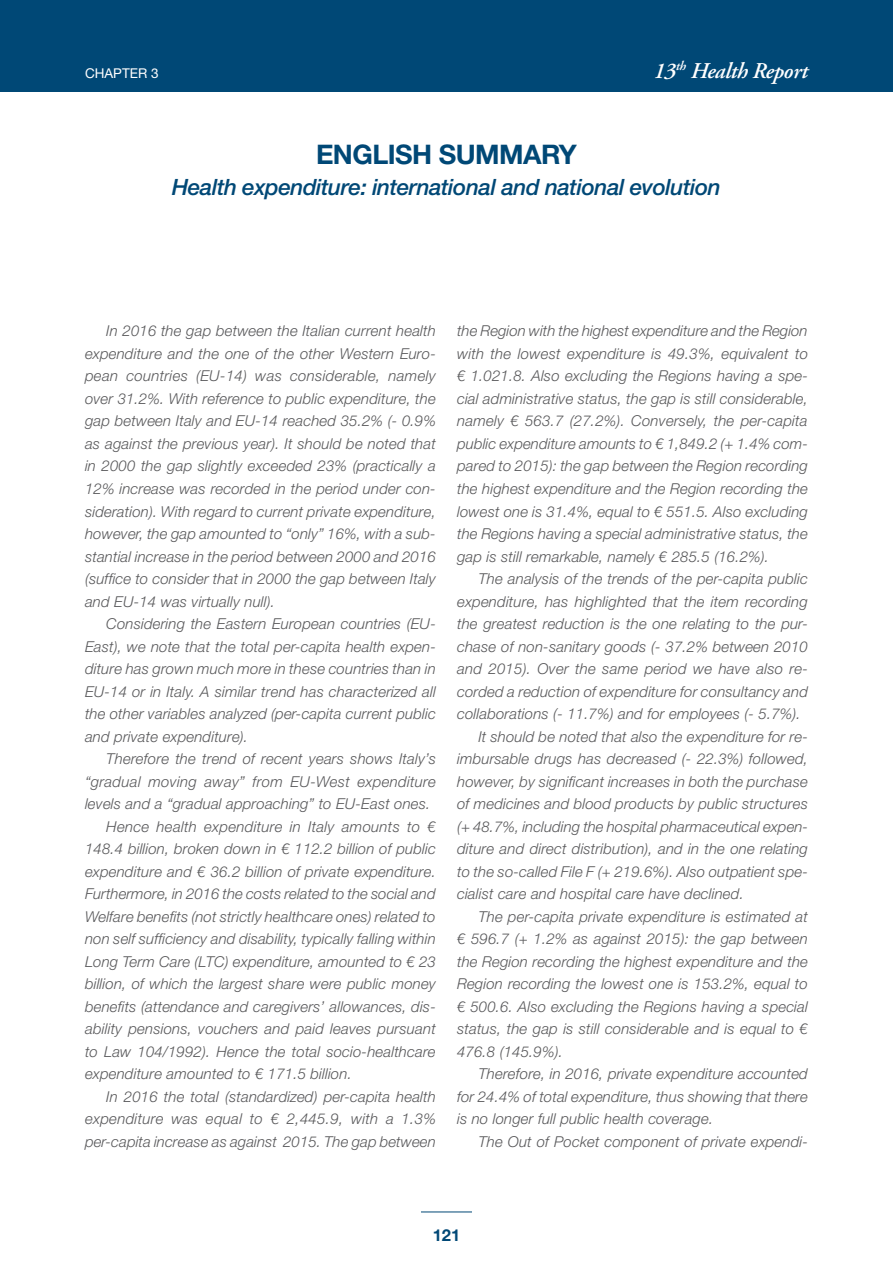
<style>
.page{position:relative;width:893px;height:1263px;background:#fff}
.page>*{position:absolute;margin:0;border:0;box-sizing:border-box;transform-origin:0 0}
.t1{font:700 27px "Helvetica Neue LT Std";letter-spacing:-.02em;color:#004876}
.t2{font:italic 500 22.5px "Helvetica Neue LT Std";letter-spacing:-.02em;color:#004876}
.t3{font:italic 600 22.5px "Adobe Garamond Pro";letter-spacing:-.02em;color:#fff}
.t4{font:700 16.5px "Helvetica Neue LT Std";color:#004876}
.t5{font:italic 300 15px/22.5px "Helvetica Neue LT Std";letter-spacing:.01em;color:#58585a;text-align:justify}
.t6{font:13.5px "Helvetica Neue LT Std";color:#fff}
</style>
<div class="page">
<div style="left:0;top:0;width:893px;height:91px;background:#004876"></div>
<hr style="left:0;top:91px;width:893px;height:1px;background:#004876">
<hr style="left:421px;top:1211px;width:51px;height:1px;background:#004876">
<p class="t6" style="left:85px;top:65px;width:75px">CHAPTER 3</p>
<h2 class="t3" style="left:654px;top:58px;width:156px">13<sup>th</sup> Health Report</h2>
<h1 class="t1" style="left:316px;top:138px;width:262px">ENGLISH SUMMARY</h1>
<h2 class="t2" style="left:172px;top:174px;width:550px">Health expenditure: international and national evolution</h2>
<p class="t5" style="left:85px;top:320px;width:352px;text-indent:21px">In 2016 the gap between the Italian current health expenditure and the one of the other Western Euro&shy;pean countries (EU-14) was considerable, namely over 31.2%. With reference to public expenditure, the gap between Italy and EU-14 reached 35.2% (- 0.9% as against the previous year). It should be noted that in 2000 the gap slightly exceeded 23% (practically a 12% increase was recorded in the period under con&shy;sideration). With regard to current private expenditure, however, the gap amounted to “only” 16%, with a sub&shy;stantial increase in the period between 2000 and 2016 (suffice to consider that in 2000 the gap between Italy and EU-14 was virtually null).</p>
<p class="t5" style="left:85px;top:612px;width:352px;text-indent:21px">Considering the Eastern European countries (EU-East), we note that the total per-capita health expen&shy;diture has grown much more in these countries than in EU-14 or in Italy. A similar trend has characterized all the other variables analyzed (per-capita current public and private expenditure).</p>
<p class="t5" style="left:106px;top:747px;width:331px">Therefore the trend of recent years shows Italy’s</p>
<p class="t5" style="left:85px;top:770px;width:353px">“gradual moving away” from EU-West expenditure</p>
<p class="t5" style="left:85px;top:792px;width:347px">levels and a “gradual approaching” to EU-East ones.</p>
<p class="t5" style="left:106px;top:815px;width:331px">Hence health expenditure in Italy amounts to €</p>
<p class="t5" style="left:85px;top:837px;width:352px">148.4 billion, broken down in € 112.2 billion of public</p>
<p class="t5" style="left:85px;top:860px;width:352px">expenditure and € 36.2 billion of private expenditure.</p>
<p class="t5" style="left:85px;top:882px;width:352px">Furthermore, in 2016 the costs related to the social and</p>
<p class="t5" style="left:85px;top:905px;width:352px">Welfare benefits (not strictly healthcare ones) related to</p>
<p class="t5" style="left:85px;top:927px;width:352px">non self sufficiency and disability, typically falling within</p>
<p class="t5" style="left:85px;top:950px;width:352px">Long Term Care (LTC) expenditure, amounted to € 23</p>
<p class="t5" style="left:85px;top:972px;width:352px">billion, of which the largest share were public money</p>
<p class="t5" style="left:85px;top:995px;width:352px">benefits (attendance and caregivers’ allowances, dis-</p>
<p class="t5" style="left:85px;top:1017px;width:352px">ability pensions, vouchers and paid leaves pursuant</p>
<p class="t5" style="left:85px;top:1040px;width:352px">to Law 104/1992). Hence the total socio-healthcare</p>
<p class="t5" style="left:85px;top:1062px;width:268px">expenditure amounted to € 171.5 billion.</p>
<p class="t5" style="left:106px;top:1085px;width:331px">In 2016 the total (standardized) per-capita health</p>
<p class="t5" style="left:85px;top:1107px;width:352px">expenditure was equal to € 2,445.9, with a 1.3%</p>
<p class="t5" style="left:85px;top:1130px;width:352px">per-capita increase as against 2015. The gap between</p>
<p class="t5" style="left:457px;top:320px;width:352px">the Region with the highest expenditure and the Region with the lowest expenditure is 49.3%, equivalent to € 1.021.8. Also excluding the Regions having a spe&shy;cial administrative status, the gap is still considerable, namely € 563.7 (27.2%). Conversely, the per-capita public expenditure amounts to € 1,849.2 (+ 1.4% com&shy;pared to 2015): the gap between the Region recording the highest expenditure and the Region recording the lowest one is 31.4%, equal to € 551.5. Also excluding the Regions having a special administrative status, the gap is still remarkable, namely € 285.5 (16.2%).</p>
<p class="t5" style="left:478px;top:567px;width:331px">The analysis of the trends of the per-capita public</p>
<p class="t5" style="left:457px;top:590px;width:352px">expenditure, has highlighted that the item recording</p>
<p class="t5" style="left:457px;top:612px;width:352px">the greatest reduction is the one relating to the pur-</p>
<p class="t5" style="left:457px;top:635px;width:352px">chase of non-sanitary goods (- 37.2% between 2010</p>
<p class="t5" style="left:457px;top:657px;width:352px">and 2015). Over the same period we have also re-</p>
<p class="t5" style="left:457px;top:680px;width:352px">corded a reduction of expenditure for consultancy and</p>
<p class="t5" style="left:457px;top:702px;width:345px">collaborations (- 11.7%) and for employees (- 5.7%).</p>
<p class="t5" style="left:478px;top:725px;width:331px">It should be noted that also the expenditure for re-</p>
<p class="t5" style="left:457px;top:747px;width:352px">imbursable drugs has decreased (- 22.3%) followed,</p>
<p class="t5" style="left:457px;top:770px;width:352px">however, by significant increases in both the purchase</p>
<p class="t5" style="left:457px;top:792px;width:352px">of medicines and blood products by public structures</p>
<p class="t5" style="left:457px;top:815px;width:353px">(+ 48.7%, including the hospital pharmaceutical expen-</p>
<p class="t5" style="left:457px;top:837px;width:352px">diture and direct distribution), and in the one relating</p>
<p class="t5" style="left:457px;top:860px;width:352px">to the so-called File F (+ 219.6%). Also outpatient spe-</p>
<p class="t5" style="left:457px;top:882px;width:288px">cialist care and hospital care have declined.</p>
<p class="t5" style="left:478px;top:905px;width:331px">The per-capita private expenditure is estimated at</p>
<p class="t5" style="left:457px;top:927px;width:352px">€ 596.7 (+ 1.2% as against 2015): the gap between</p>
<p class="t5" style="left:457px;top:950px;width:352px">the Region recording the highest expenditure and the</p>
<p class="t5" style="left:457px;top:972px;width:352px">Region recording the lowest one is 153.2%, equal to</p>
<p class="t5" style="left:457px;top:995px;width:352px">€ 500.6. Also excluding the Regions having a special</p>
<p class="t5" style="left:457px;top:1017px;width:352px">status, the gap is still considerable and is equal to €</p>
<p class="t5" style="left:457px;top:1040px;width:107px">476.8 (145.9%).</p>
<p class="t5" style="left:478px;top:1062px;width:331px">Therefore, in 2016, private expenditure accounted</p>
<p class="t5" style="left:457px;top:1085px;width:352px">for 24.4% of total expenditure, thus showing that there</p>
<p class="t5" style="left:457px;top:1107px;width:258px">is no longer full public health coverage.</p>
<p class="t5" style="left:478px;top:1130px;width:331px">The Out of Pocket component of private expendi-</p>
<p class="t4" style="left:433px;top:1225px;width:29px">121</p>
</div>
